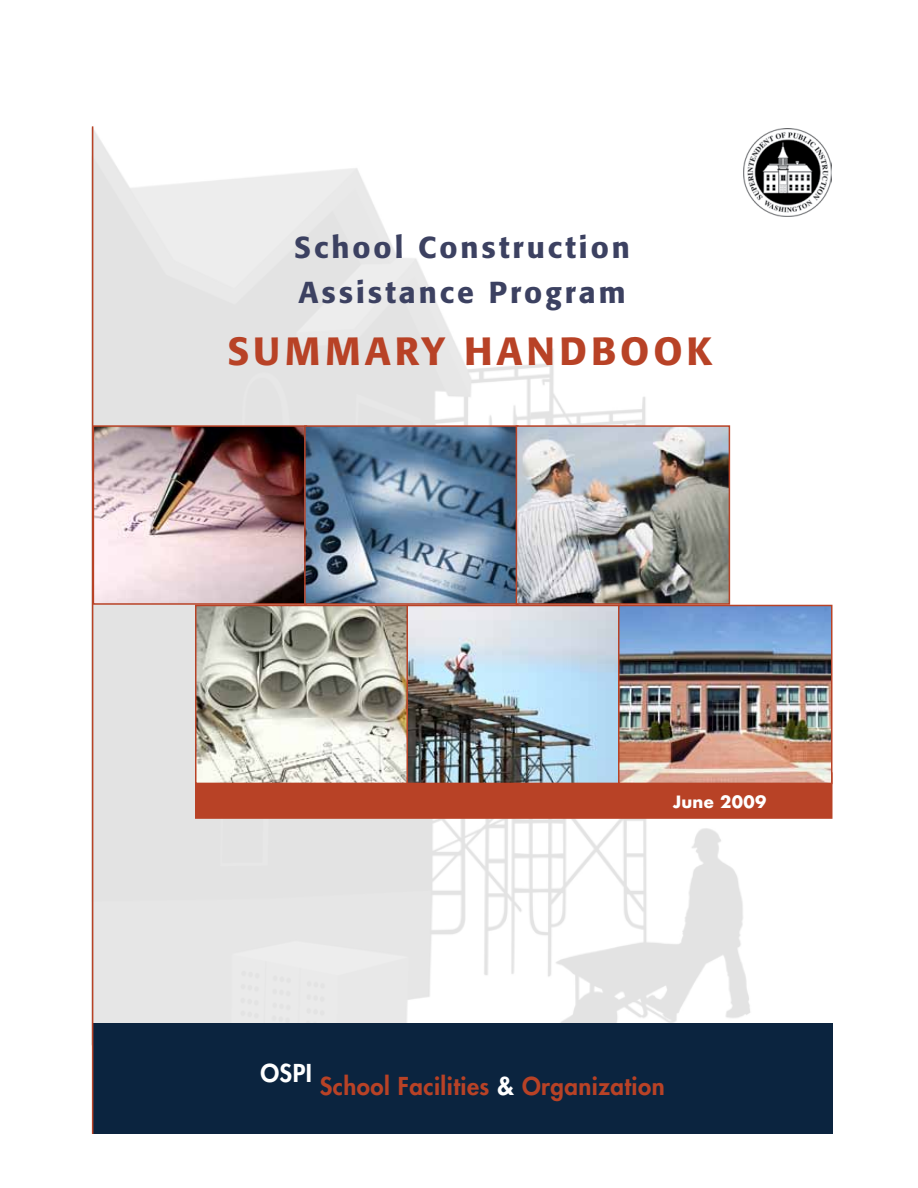
<style>
.page{position:relative;width:918px;height:1188px;background:#fff}
.page>*{position:absolute;margin:0;border:0;box-sizing:border-box;transform-origin:0 0}
.t1{font:500 39px "Formata";letter-spacing:.1em;color:#b84226}
.t2{font:500 30px/45px "Formata";letter-spacing:.1em;color:#3c4161}
.t3{font:800 24px "Futura Std";letter-spacing:.02em;color:#b84226}
.t4{font:800 24px "Futura Std";color:#fff}
.t5{font:700 16.5px "Futura Std";letter-spacing:.02em;color:#fff}
.s1{color:#fff}
</style>
<div class="page">
<img style="left:93px;top:126px;width:736px;height:898px">
<div style="left:93px;top:1024px;width:739px;height:110px;background:#0b243f"></div>
<img style="left:744px;top:129px;width:87px;height:87px">
<img style="left:96px;top:428px;width:420px;height:174px">
<div style="left:93px;top:425px;width:214px;height:180px;border:2px solid #b84226"></div>
<div style="left:304px;top:425px;width:215px;height:180px;border:2px solid #b84226"></div>
<img style="left:519px;top:428px;width:208px;height:174px">
<div style="left:516px;top:425px;width:214px;height:180px;border:2px solid #b84226"></div>
<div style="left:195px;top:772px;width:637px;height:47px;background:#b84226;border:2px solid #b84226"></div>
<img style="left:198px;top:608px;width:208px;height:173px">
<div style="left:195px;top:605px;width:215px;height:179px;border:2px solid #b84226"></div>
<img style="left:409px;top:608px;width:420px;height:173px">
<div style="left:406px;top:605px;width:215px;height:179px;border:2px solid #b84226"></div>
<div style="left:618px;top:605px;width:214px;height:179px;border:2px solid #b84226"></div>
<hr style="left:92px;top:126px;width:1px;height:1008px;background:#b84226">
<p class="t2" style="left:294px;top:225px;width:337px">School Construction<br>Assistance Program</p>
<h1 class="t1" style="left:227px;top:327px;width:486px">Summary Handbook</h1>
<p class="t5" style="left:673px;top:791px;width:95px">June 2009</p>
<p class="t4" style="left:260px;top:1058px;width:53px">OSPI</p>
<p class="t3" style="left:320px;top:1071px;width:346px">School Facilities <span class="s1">&amp;</span> Organization</p>
</div>
